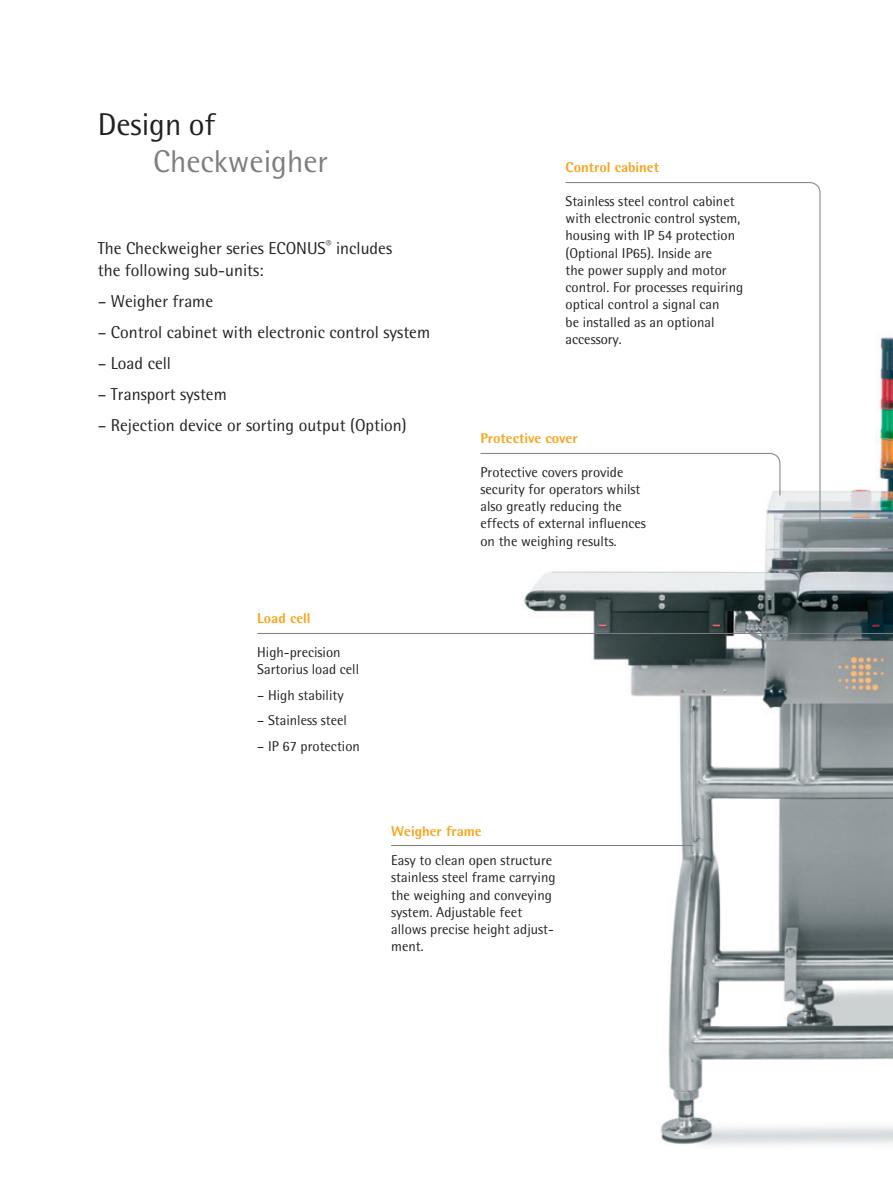
<style>
.page{position:relative;width:893px;height:1191px;background:#fff}
.page>*{position:absolute;margin:0;border:0;box-sizing:border-box;transform-origin:0 0}
.t1{font:31.5px "Sartorius Rotis Sans";color:#7c7e81}
.t2{font:31.5px "Sartorius Rotis Sans";color:#231f20}
.t3{font:17.25px/22.5px "Sartorius Rotis Sans";color:#231f20}
.t4{font:14.25px/17.2px "Sartorius Rotis Sans";color:#231f20}
.t5{font:800 14.25px "Sartorius Rotis Sans";color:#f9a51b}
</style>
<div class="page">
<img style="left:481px;top:337px;width:412px;height:809px">
<hr style="left:391px;top:845px;width:302px;height:1px;background:#7c7e81">
<hr style="left:257px;top:633px;width:636px;height:1px;background:#7c7e81">
<svg style="left:480px;top:453px;width:85px;height:43px"></svg>
<svg style="left:565px;top:182px;width:256px;height:348px"></svg>
<h1 class="t2" style="left:98px;top:105px;width:119px">Design of</h1>
<h1 class="t1" style="left:153px;top:143px;width:177px">Checkweigher</h1>
<p class="t3" style="left:98px;top:236px;width:296px">The Checkweigher series ECONUS<sup>®</sup> includes the following sub-units:</p>
<p class="t3" style="left:98px;top:290px;width:117px">– Weigher frame</p>
<p class="t3" style="left:98px;top:321px;width:334px">– Control cabinet with electronic control system</p>
<p class="t3" style="left:98px;top:352px;width:75px">– Load cell</p>
<p class="t3" style="left:98px;top:383px;width:130px">– Transport system</p>
<p class="t3" style="left:98px;top:414px;width:310px">– Rejection device or sorting output (Option)</p>
<p class="t5" style="left:257px;top:609px;width:55px">Load cell</p>
<p class="t4" style="left:257px;top:643px;width:103px">High-precision<br>Sartorius load cell</p>
<p class="t4" style="left:257px;top:686px;width:88px">– High stability</p>
<p class="t4" style="left:257px;top:712px;width:91px">– Stainless steel</p>
<p class="t4" style="left:257px;top:737px;width:104px">– IP 67 protection</p>
<p class="t5" style="left:566px;top:158px;width:95px">Control cabinet</p>
<p class="t4" style="left:566px;top:192px;width:179px">Stainless steel control cabinet with electronic control system, housing with IP 54 protection (Optional IP65). Inside are<br>the power supply and motor control. For processes requiring optical control a signal can<br>be installed as an optional accessory.</p>
<p class="t5" style="left:480px;top:429px;width:99px">Protective cover</p>
<p class="t4" style="left:480px;top:463px;width:167px">Protective covers provide security for operators whilst also greatly reducing the effects of external influences on the weighing results.</p>
<p class="t5" style="left:391px;top:821px;width:92px">Weigher frame</p>
<p class="t4" style="left:391px;top:851px;width:166px">Easy to clean open structure stainless steel frame carrying the weighing and conveying system. Adjustable feet allows precise height adjust&shy;ment.</p>
</div>
